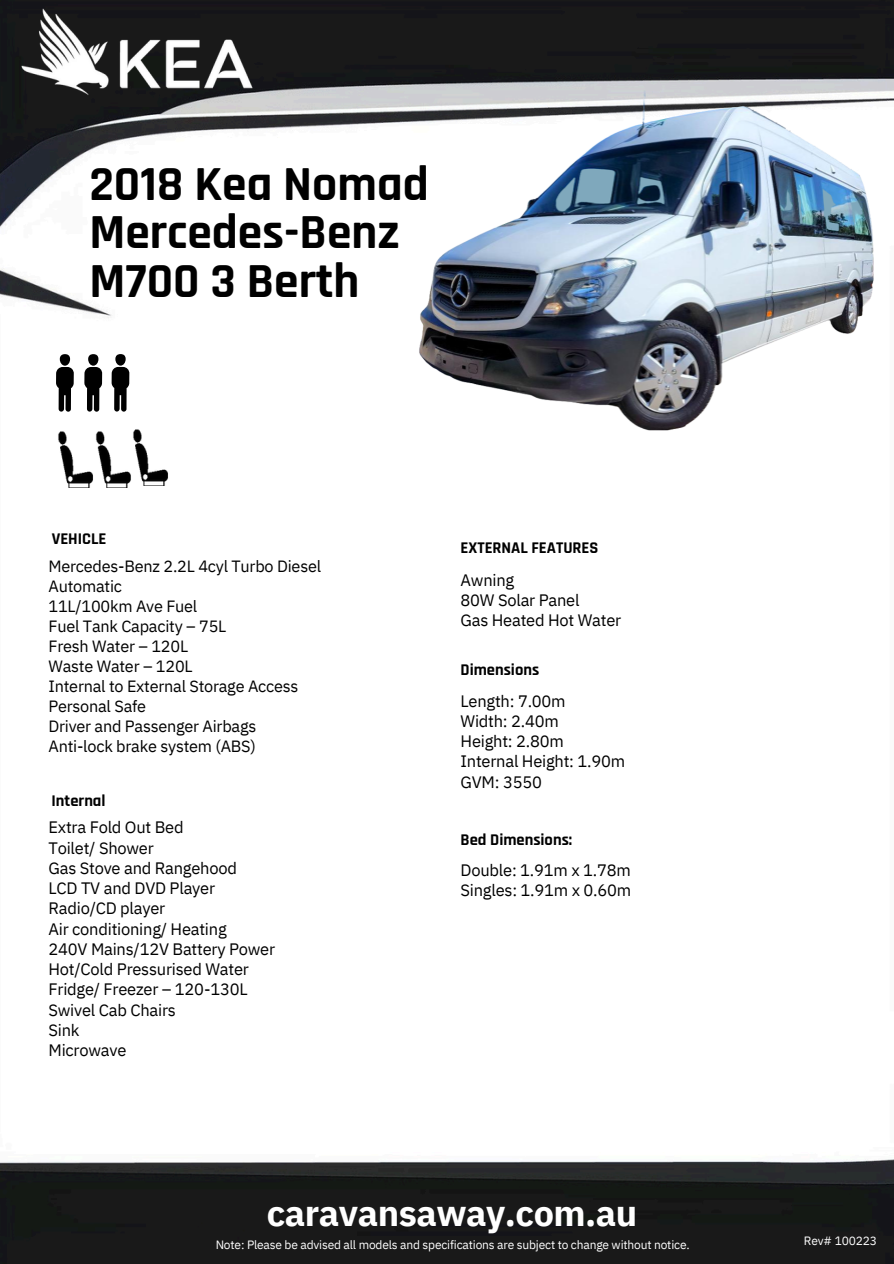
<style>
.page{position:relative;width:894px;height:1264px;background:#fff}
.page>*{position:absolute;margin:0;border:0;box-sizing:border-box;transform-origin:0 0}
.t1{font:700 49.5px/48.3px "Rajdhani";color:#000}
.t2{font:700 36px "IBM Plex Sans";letter-spacing:-.015em;color:#fff}
.t3{font:16.5px/20.2px "IBM Plex Sans";letter-spacing:-.015em;color:#000}
.t4{font:700 16.5px "Rajdhani";color:#000}
.t5{font:16.2px/20px "IBM Plex Sans";letter-spacing:-.015em;color:#000}
.t6{font:12px "IBM Plex Sans";letter-spacing:-.015em;color:#fff}
</style>
<div class="page">
<img style="left:0;top:0;width:893px;height:1263px">
<div style="left:60px;top:354px;width:10px;height:12px;background:#000;border-radius:5px"></div>
<svg style="left:56px;top:367px;width:18px;height:45px"></svg>
<div style="left:88px;top:354px;width:10px;height:12px;background:#000;border-radius:5px"></div>
<svg style="left:84px;top:367px;width:18px;height:45px"></svg>
<img style="left:53px;top:429px;width:81px;height:59px">
<img style="left:1px;top:0;width:272px;height:117px">
<div style="left:115px;top:354px;width:11px;height:11px;background:#000;border-radius:5px"></div>
<svg style="left:112px;top:367px;width:17px;height:44px"></svg>
<div style="left:144px;top:354px;width:10px;height:11px;background:#fff;border-radius:5px"></div>
<svg style="left:140px;top:367px;width:18px;height:44px"></svg>
<img style="left:129px;top:427px;width:39px;height:59px">
<img style="left:398px;top:83px;width:495px;height:369px">
<p class="t1" style="left:89px;top:161px;width:341px">2018 Kea Nomad<br>Mercedes-Benz<br>M700 3 Berth</p>
<h5 class="t4" style="left:52px;top:528px;width:56px">VEHICLE</h5>
<h5 class="t5" style="left:48px;top:556px;width:274px">Mercedes-Benz 2.2L 4cyl Turbo Diesel<br>Automatic<br>11L/100km Ave Fuel<br>Fuel Tank Capacity – 75L<br>Fresh Water – 120L<br>Waste Water – 120L<br>Internal to External Storage Access<br>Personal Safe<br>Driver and Passenger Airbags<br>Anti-lock brake system (ABS)</h5>
<h4 class="t4" style="left:52px;top:790px;width:55px">Internal</h4>
<h4 class="t3" style="left:48px;top:817px;width:228px">Extra Fold Out Bed<br>Toilet/ Shower<br>Gas Stove and Rangehood<br>LCD TV and DVD Player<br>Radio/CD player<br>Air conditioning/ Heating<br>240V Mains/12V Battery Power<br>Hot/Cold Pressurised Water<br>Fridge/ Freezer – 120-130L<br>Swivel Cab Chairs<br>Sink<br>Microwave</h4>
<h3 class="t4" style="left:460px;top:538px;width:139px">EXTERNAL FEATURES</h3>
<h5 class="t3" style="left:460px;top:569px;width:162px">Awning<br>80W Solar Panel<br>Gas Heated Hot Water</h5>
<h5 class="t4" style="left:460px;top:659px;width:80px">Dimensions</h5>
<h2 class="t3" style="left:460px;top:690px;width:166px">Length: 7.00m<br>Width: 2.40m<br>Height: 2.80m<br>Internal Height: 1.90m<br>GVM: 3550</h2>
<h5 class="t4" style="left:460px;top:829px;width:113px">Bed Dimensions:</h5>
<h4 class="t3" style="left:460px;top:859px;width:172px">Double: 1.91m x 1.78m<br>Singles: 1.91m x 0.60m</h4>
<h3 class="t2" style="left:266px;top:1189px;width:372px">caravansaway.com.au</h3>
<p class="t6" style="left:216px;top:1236px;width:475px">Note: Please be advised all models and specifications are subject to change without notice.</p>
<p class="t6" style="left:803px;top:1232px;width:75px">Rev# 100223</p>
</div>
